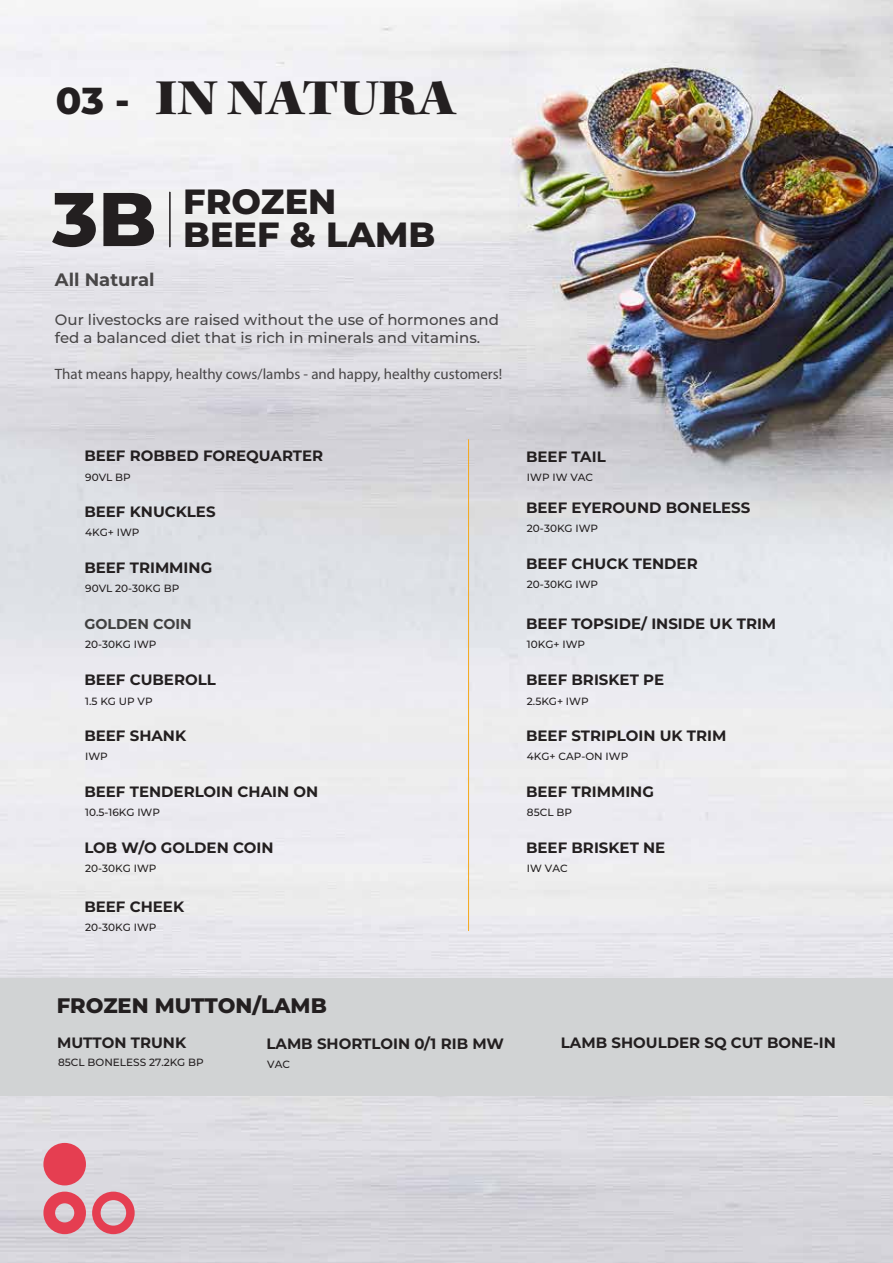
<style>
.page{position:relative;width:893px;height:1263px;background:#fff}
.page>*{position:absolute;margin:0;border:0;box-sizing:border-box;transform-origin:0 0}
.t1{font:49.95px "Kepler Std Black Ext Subh";letter-spacing:-.005em;color:#231f20}
.t2{font:800 34.95px/33px "Montserrat";color:#231f20}
.t3{font:800 21px "Montserrat";color:#231f20}
.t4{font:700 18px "Montserrat";color:#484647}
.t5{font:700 15px "Montserrat";color:#231f20}
.t6{font:500 15px/18px "Montserrat";color:#484647}
.t7{font:15px "Myriad Pro";color:#484647}
.t8{font:700 14.25px "Montserrat";color:#404040}
.t9{font:500 10.5px "Montserrat";color:#231f20}
.s1{font-family:"Montserrat";font-weight:800;font-size:37.5px}
.s2{font-size:75.9px}
</style>
<div class="page">
<img style="left:0;top:0;width:893px;height:1263px">
<hr style="left:169px;top:192px;width:2px;height:55px;background:#231f20">
<div style="left:43px;top:1143px;width:43px;height:42px;background:#e53e51;border-radius:50%"></div>
<svg style="left:92px;top:1191px;width:43px;height:43px;background:#dc8a96"></svg>
<svg style="left:43px;top:1191px;width:43px;height:43px;background:#df7886"></svg>
<hr style="left:468px;top:439px;width:1px;height:492px;background:#f5a81c">
<div style="left:0;top:978px;width:893px;height:118px;background:#d1d3d4"></div>
<h1 class="t1" style="left:56px;top:69px;width:402px"><span class="s1">03 -</span> IN NATURA</h1>
<h2 class="t2" style="left:52px;top:183px;width:385px;text-indent:131px">FROZEN<br><span class="s2">3B</span> BEEF &amp; LAMB</h2>
<p class="t4" style="left:55px;top:266px;width:101px">All Natural</p>
<p class="t6" style="left:55px;top:310px;width:446px">Our livestocks are raised without the use of hormones and fed a balanced diet that is rich in minerals and vitamins.</p>
<p class="t7" style="left:55px;top:365px;width:449px">That means happy, healthy cows/lambs - and happy, healthy customers!</p>
<p class="t5" style="left:84px;top:445px;width:240px">BEEF ROBBED FOREQUARTER</p>
<p class="t9" style="left:85px;top:469px;width:47px">90VL BP</p>
<p class="t5" style="left:84px;top:501px;width:133px">BEEF KNUCKLES</p>
<p class="t9" style="left:85px;top:525px;width:56px">4KG+ IWP</p>
<p class="t5" style="left:84px;top:557px;width:129px">BEEF TRIMMING</p>
<p class="t9" style="left:85px;top:581px;width:96px">90VL 20-30KG BP</p>
<p class="t8" style="left:84px;top:614px;width:109px">GOLDEN COIN</p>
<p class="t9" style="left:85px;top:637px;width:73px">20-30KG IWP</p>
<p class="t5" style="left:84px;top:669px;width:133px">BEEF CUBEROLL</p>
<p class="t9" style="left:85px;top:693px;width:69px">1.5 KG UP VP</p>
<p class="t5" style="left:84px;top:725px;width:103px">BEEF SHANK</p>
<p class="t9" style="left:85px;top:749px;width:24px">IWP</p>
<p class="t5" style="left:84px;top:781px;width:235px">BEEF TENDERLOIN CHAIN ON</p>
<p class="t9" style="left:85px;top:805px;width:76px">10.5-16KG IWP</p>
<p class="t5" style="left:84px;top:837px;width:191px">LOB W/O GOLDEN COIN</p>
<p class="t9" style="left:85px;top:861px;width:73px">20-30KG IWP</p>
<p class="t5" style="left:84px;top:896px;width:101px">BEEF CHEEK</p>
<p class="t9" style="left:85px;top:920px;width:73px">20-30KG IWP</p>
<p class="t5" style="left:526px;top:446px;width:81px">BEEF TAIL</p>
<p class="t9" style="left:527px;top:470px;width:68px">IWP IW VAC</p>
<p class="t5" style="left:526px;top:497px;width:226px">BEEF EYEROUND BONELESS</p>
<p class="t9" style="left:527px;top:521px;width:73px">20-30KG IWP</p>
<p class="t5" style="left:526px;top:553px;width:173px">BEEF CHUCK TENDER</p>
<p class="t9" style="left:527px;top:577px;width:73px">20-30KG IWP</p>
<p class="t5" style="left:526px;top:613px;width:252px">BEEF TOPSIDE/ INSIDE UK TRIM</p>
<p class="t9" style="left:527px;top:637px;width:60px">10KG+ IWP</p>
<p class="t5" style="left:526px;top:669px;width:139px">BEEF BRISKET PE</p>
<p class="t9" style="left:527px;top:693px;width:63px">2.5KG+ IWP</p>
<p class="t5" style="left:526px;top:725px;width:202px">BEEF STRIPLOIN UK TRIM</p>
<p class="t9" style="left:527px;top:749px;width:103px">4KG+ CAP-ON IWP</p>
<p class="t5" style="left:526px;top:781px;width:129px">BEEF TRIMMING</p>
<p class="t9" style="left:527px;top:805px;width:46px">85CL BP</p>
<p class="t5" style="left:526px;top:837px;width:141px">BEEF BRISKET NE</p>
<p class="t9" style="left:527px;top:861px;width:42px">IW VAC</p>
<h3 class="t3" style="left:57px;top:990px;width:272px">FROZEN MUTTON/LAMB</h3>
<p class="t5" style="left:57px;top:1031px;width:130px">MUTTON TRUNK</p>
<p class="t9" style="left:58px;top:1055px;width:147px">85CL BONELESS 27.2KG BP</p>
<p class="t5" style="left:266px;top:1033px;width:239px">LAMB SHORTLOIN 0/1 RIB MW</p>
<p class="t9" style="left:267px;top:1057px;width:24px">VAC</p>
<p class="t5" style="left:561px;top:1031px;width:277px">LAMB SHOULDER SQ CUT BONE-IN</p>
</div>
